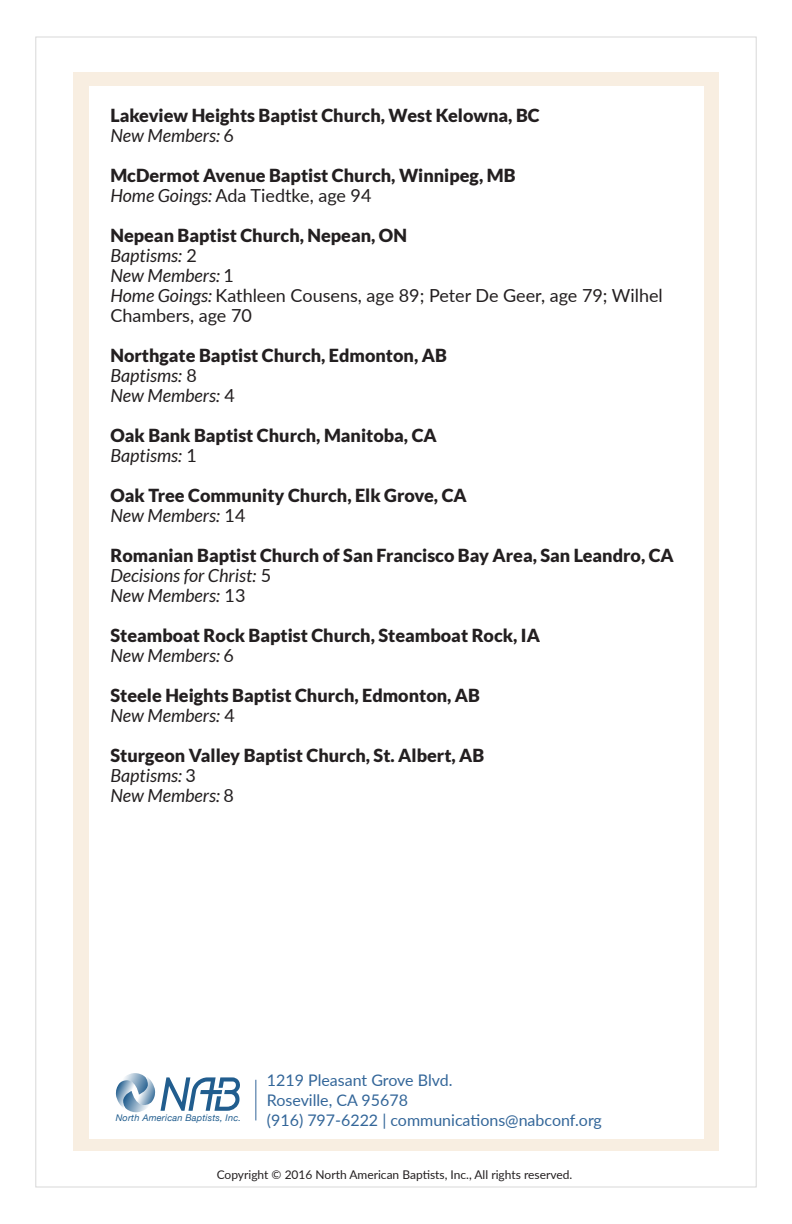
<style>
.page{position:relative;width:792px;height:1224px;background:#fff}
.page>*{position:absolute;margin:0;border:0;box-sizing:border-box;transform-origin:0 0}
.t1{font:900 18px "Lato";color:#231f20}
.t2{font:italic 18px "Lato";color:#231f20}
.t3{font:18px/20px "Lato";color:#231f20}
.t4{font:16px "Lato";color:#369}
.t5{font:12px "Lato";color:#231f20}
.t6{font:italic 9.2px "Helvetica Neue";letter-spacing:.02em;color:#215d8e}
.s1{font-style:normal}
.s2{font-style:italic}
</style>
<div class="page">
<div style="left:73px;top:72px;width:646px;height:1079px;background:#f8eee1"></div>
<div style="left:89px;top:86px;width:614px;height:1052px;background:#fff"></div>
<svg style="left:161px;top:1077px;width:79px;height:34px"></svg>
<svg style="left:116px;top:1073px;width:39px;height:40px"></svg>
<hr style="left:256px;top:1080px;width:1px;height:40px;background:#369">
<p class="t1" style="left:110px;top:105px;width:431px">Lakeview Heights Baptist Church, West Kelowna, BC</p>
<p class="t2" style="left:110px;top:125px;width:125px">New Members: <span class="s1">6</span></p>
<p class="t1" style="left:110px;top:165px;width:407px">McDermot Avenue Baptist Church, Winnipeg, MB</p>
<p class="t3" style="left:110px;top:185px;width:263px"><span class="s2">Home Goings:</span> Ada Tiedtke, age 94</p>
<p class="t1" style="left:110px;top:225px;width:298px">Nepean Baptist Church, Nepean, ON</p>
<p class="t2" style="left:110px;top:245px;width:88px">Baptisms: <span class="s1">2</span></p>
<p class="t2" style="left:110px;top:265px;width:125px">New Members: <span class="s1">1</span></p>
<p class="t3" style="left:110px;top:285px;width:554px"><span class="s2">Home Goings:</span> Kathleen Cousens, age 89; Peter De Geer, age 79; Wilhel<br>Chambers, age 70</p>
<p class="t1" style="left:110px;top:345px;width:338px">Northgate Baptist Church, Edmonton, AB</p>
<p class="t2" style="left:110px;top:365px;width:88px">Baptisms: <span class="s1">8</span></p>
<p class="t2" style="left:110px;top:385px;width:126px">New Members: <span class="s1">4</span></p>
<p class="t1" style="left:110px;top:425px;width:328px">Oak Bank Baptist Church, Manitoba, CA</p>
<p class="t2" style="left:110px;top:445px;width:88px">Baptisms: <span class="s1">1</span></p>
<p class="t1" style="left:110px;top:485px;width:358px">Oak Tree Community Church, Elk Grove, CA</p>
<p class="t2" style="left:110px;top:505px;width:137px">New Members: <span class="s1">14</span></p>
<p class="t1" style="left:110px;top:545px;width:565px">Romanian Baptist Church of San Francisco Bay Area, San Leandro, CA</p>
<p class="t2" style="left:110px;top:565px;width:162px">Decisions for Christ: <span class="s1">5</span></p>
<p class="t2" style="left:110px;top:585px;width:137px">New Members: <span class="s1">13</span></p>
<p class="t1" style="left:110px;top:625px;width:431px">Steamboat Rock Baptist Church, Steamboat Rock, IA</p>
<p class="t2" style="left:110px;top:645px;width:125px">New Members: <span class="s1">6</span></p>
<p class="t1" style="left:110px;top:685px;width:371px">Steele Heights Baptist Church, Edmonton, AB</p>
<p class="t2" style="left:110px;top:705px;width:126px">New Members: <span class="s1">4</span></p>
<p class="t1" style="left:110px;top:745px;width:375px">Sturgeon Valley Baptist Church, St. Albert, AB</p>
<p class="t2" style="left:110px;top:765px;width:87px">Baptisms: <span class="s1">3</span></p>
<p class="t2" style="left:110px;top:785px;width:125px">New Members: <span class="s1">8</span></p>
<p class="t6" style="left:116px;top:1110px;width:127px">North American Baptists, Inc.</p>
<p class="t4" style="left:267px;top:1069px;width:187px">1219 Pleasant Grove Blvd.</p>
<p class="t4" style="left:267px;top:1089px;width:143px">Roseville, CA 95678</p>
<p class="t4" style="left:267px;top:1109px;width:337px">(916) 797-6222 | communications@nabconf.org</p>
<p class="t5" style="left:217px;top:1166px;width:357px">Copyright © 2016 North American Baptists, Inc., All rights reserved.</p>
</div>
